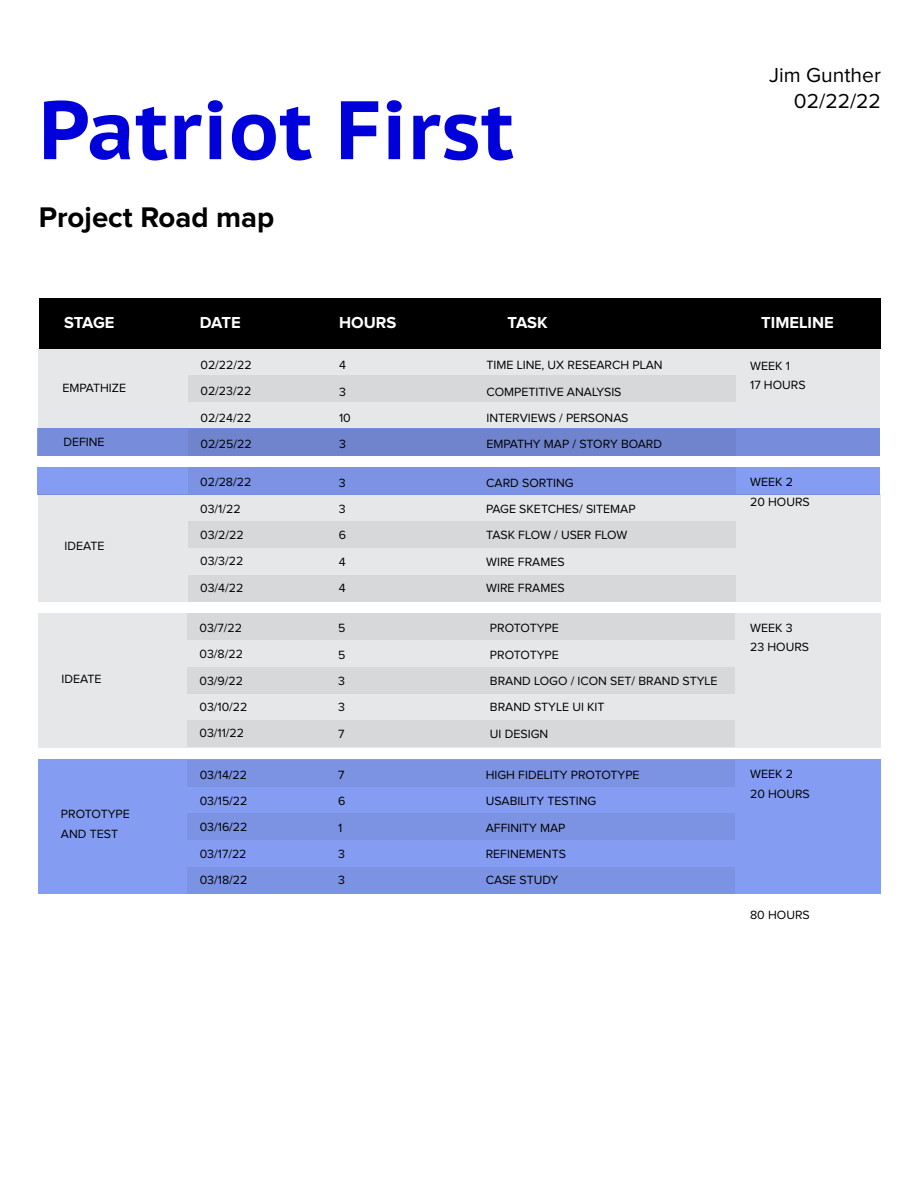
<style>
.page{position:relative;width:918px;height:1188px;background:#fff}
.page>*{position:absolute;margin:0;border:0;box-sizing:border-box;transform-origin:0 0}
.t1{font:700 82.65px "PT Sans Caption";color:#0000da}
.t2{font:700 29.4px "Proxima Nova";color:#000}
.t3{font:21px/26.4px "Proxima Nova";color:#000;text-align:right}
.t4{font:700 16.5px "Proxima Nova";color:#fff}
.t5{font:12.3px/26.4px "Proxima Nova";color:#000}
</style>
<div class="page">
<div style="left:39px;top:613px;width:842px;height:134px;background:linear-gradient(to right,#e0e1e2,#e0e1e2)"></div>
<div style="left:38px;top:494px;width:842px;height:107px;background:linear-gradient(to right,#e1e2e3,#e1e2e3)"></div>
<div style="left:39px;top:760px;width:842px;height:134px;background:linear-gradient(to right,#8198ec,#8198ec)"></div>
<div style="left:39px;top:348px;width:841px;height:108px;background:linear-gradient(to right,#e0e2e5,#e0e1e4)"></div>
<div style="left:39px;top:298px;width:842px;height:51px;background:#000"></div>
<div style="left:38px;top:467px;width:842px;height:27px;background:linear-gradient(to right,#7f96e8,#7f95e7)"></div>
<div style="left:38px;top:429px;width:842px;height:27px;background:linear-gradient(to right,#7287d2,#7287d2)"></div>
<h1 class="t1" style="left:39px;top:75px;width:477px">Patriot First</h1>
<h2 class="t2" style="left:39px;top:200px;width:237px">Project Road map</h2>
<h3 class="t3" style="left:769px;top:62px;width:113px">Jim Gunther<br>02/22/22</h3>
<h3 class="t4" style="left:64px;top:313px;width:52px">STAGE</h3>
<h3 class="t4" style="left:200px;top:313px;width:42px">DATE</h3>
<h3 class="t4" style="left:339px;top:313px;width:59px">HOURS</h3>
<h3 class="t4" style="left:508px;top:313px;width:42px">TASK</h3>
<h3 class="t4" style="left:761px;top:313px;width:74px">TIMELINE</h3>
<p class="t5" style="left:200px;top:352px;width:53px;text-align:justify">02/22/22<br>02/23/22<br>02/24/22<br>02/25/22</p>
<p class="t5" style="left:339px;top:352px;width:13px">4<br>3<br>10<br>3</p>
<p class="t5" style="left:486px;top:352px;width:178px">TIME LINE, UX RESEARCH PLAN<br>COMPETITIVE ANALYSIS<br>INTERVIEWS / PERSONAS<br>EMPATHY MAP / STORY BOARD</p>
<p class="t5" style="left:750px;top:353px;width:41px">WEEK 1</p>
<p class="t5" style="left:62px;top:375px;width:65px">EMPATHIZE</p>
<p class="t5" style="left:750px;top:372px;width:57px">17 HOURS</p>
<p class="t5" style="left:63px;top:429px;width:43px">DEFINE</p>
<p class="t5" style="left:64px;top:533px;width:42px">IDEATE</p>
<p class="t5" style="left:61px;top:666px;width:42px">IDEATE</p>
<p class="t5" style="left:61px;top:805px;width:70px;line-height:19.8px">PROTOTYPE<br>AND TEST</p>
<p class="t5" style="left:200px;top:469px;width:53px">02/28/22<br>03/1/22<br>03/2/22<br>03/3/22<br>03/4/22</p>
<p class="t5" style="left:339px;top:470px;width:9px;text-align:justify">3<br>3<br>6<br>4<br>4</p>
<p class="t5" style="left:486px;top:469px;width:151px">CARD SORTING<br>PAGE SKETCHES/ SITEMAP<br>TASK FLOW / USER FLOW<br>WIRE FRAMES<br>WIRE FRAMES</p>
<p class="t5" style="left:750px;top:472px;width:61px;line-height:19.8px">WEEK 2<br>20 HOURS</p>
<p class="t5" style="left:199px;top:615px;width:50px">03/7/22<br>03/8/22<br>03/9/22<br>03/10/22<br>03/11/22</p>
<p class="t5" style="left:338px;top:615px;width:9px;text-align:justify">5<br>5<br>3<br>3<br>7</p>
<p class="t5" style="left:490px;top:615px;width:229px">PROTOTYPE<br>PROTOTYPE<br>BRAND LOGO / ICON SET/ BRAND STYLE<br>BRAND STYLE UI KIT<br>UI DESIGN</p>
<p class="t5" style="left:750px;top:618px;width:61px;line-height:19.8px">WEEK 3<br>23 HOURS</p>
<p class="t5" style="left:200px;top:762px;width:49px;text-align:justify">03/14/22<br>03/15/22<br>03/16/22<br>03/17/22<br>03/18/22</p>
<p class="t5" style="left:338px;top:762px;width:9px">7<br>6<br>1<br>3<br>3</p>
<p class="t5" style="left:486px;top:762px;width:155px">HIGH FIDELITY PROTOTYPE<br>USABILITY TESTING<br>AFFINITY MAP<br>REFINEMENTS<br>CASE STUDY</p>
<p class="t5" style="left:750px;top:765px;width:61px;line-height:19.8px">WEEK 2<br>20 HOURS</p>
<p class="t5" style="left:750px;top:902px;width:61px">80 HOURS</p>
</div>
